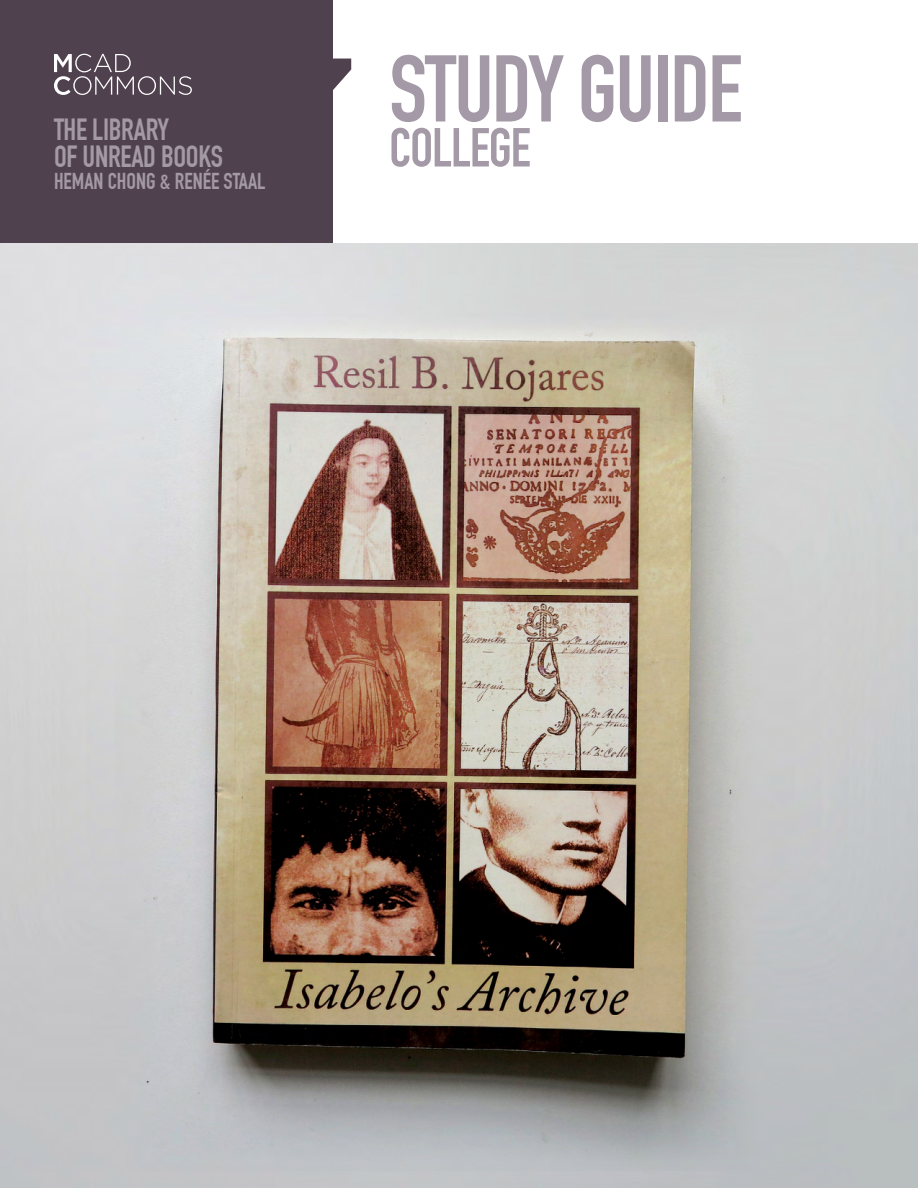
<style>
.page{position:relative;width:918px;height:1188px;background:#fff}
.page>*{position:absolute;margin:0;border:0;box-sizing:border-box;transform-origin:0 0}
.t1{font:700 93px "DIN Condensed";letter-spacing:-.02em;color:#a499a6}
.t2{font:700 54px "DIN Condensed";letter-spacing:-.02em;color:#a499a6}
.t3{font:700 30px/27px "DIN Condensed";letter-spacing:-.01em;color:#a499a6}
.t4{font:700 22.5px "DIN Condensed";color:#a499a6}
</style>
<div class="page">
<img style="left:0;top:243px;width:918px;height:945px">
<div style="left:0;top:0;width:351px;height:243px;background:#50414e"></div>
<svg style="left:54px;top:54px;width:138px;height:41px;background:#6c5f6a"></svg>
<p class="t3" style="left:54px;top:116px;width:171px">THE LIBRARY<br>OF UNREAD BOOKS</p>
<p class="t4" style="left:54px;top:168px;width:213px">HEMAN CHONG &amp; RENÉE STAAL</p>
<h1 class="t1" style="left:389px;top:34px;width:355px">STUDY GUIDE</h1>
<h2 class="t2" style="left:389px;top:116px;width:143px">COLLEGE</h2>
</div>
